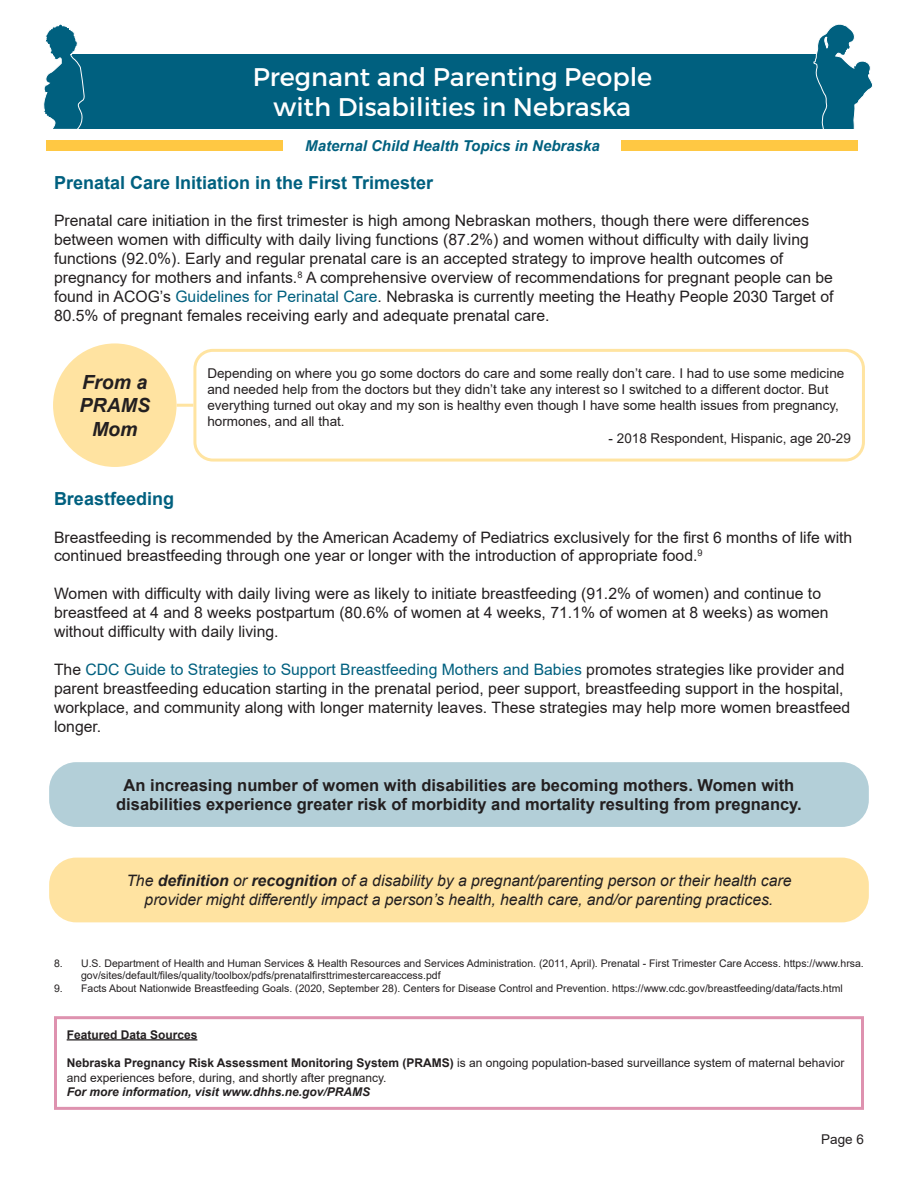
<style>
.page{position:relative;width:918px;height:1188px;background:#fff}
.page>*{position:absolute;margin:0;border:0;box-sizing:border-box;transform-origin:0 0}
.t1{font:25.5px/30.6px "Montserrat";color:#fff;text-align:center}
.t2{font:italic 700 19.5px/23.4px "Arial";color:#231f20;text-align:center}
.t3{font:700 18px "Arial";color:#00607f}
.t4{font:700 16.5px/19.8px "Arial";color:#231f20;text-align:center}
.t5{font:15.75px/18.9px "Arial";color:#231f20}
.t6{font:italic 15.75px/18.9px "Arial";color:#231f20;text-align:center}
.t7{font:italic 700 15px "Arial";color:#00607f}
.t8{font:13.5px/16.2px "Arial";color:#231f20}
.t9{font:12px/14.4px "Arial";color:#231f20}
.t10{font:700 12px "Arial";color:#231f20}
.t11{font:10.5px/12.6px "Arial";color:#231f20}
.s1{color:#00607f}
.s2{font-weight:700}
.s3{font-weight:700;font-style:italic}
</style>
<div class="page">
<div style="left:68px;top:54px;width:761px;height:75px;background:#00607f"></div>
<svg style="left:43px;top:24px;width:41px;height:105px"></svg>
<svg style="left:814px;top:24px;width:59px;height:105px"></svg>
<div style="left:46px;top:140px;width:237px;height:11px;background:#ffc843"></div>
<div style="left:621px;top:140px;width:236px;height:11px;background:#ffc843"></div>
<div style="left:53px;top:343px;width:124px;height:124px;background:#ffe3a1;border-radius:50%"></div>
<div style="left:193px;top:349px;width:672px;height:113px;border:3px solid #ffe4a1;border-radius:18px"></div>
<hr style="left:177px;top:404px;width:16px;height:3px;background:#ffe4a1">
<hr style="left:67px;top:1039px;width:130px;height:2px;background:#231f20">
<div style="left:54px;top:1016px;width:810px;height:94px;border:3px solid #de92af"></div>
<div style="left:49px;top:858px;width:820px;height:64px;background:#ffe3a1;border-radius:27px"></div>
<div style="left:49px;top:762px;width:820px;height:65px;background:#b3cfd8;border-radius:27px"></div>
<h1 class="t1" style="left:253px;top:61px;width:401px">Pregnant and Parenting People with Disabilities in Nebraska</h1>
<p class="t7" style="left:305px;top:136px;width:296px">Maternal Child Health Topics in Nebraska</p>
<p class="t3" style="left:54px;top:170px;width:381px">Prenatal Care Initiation in the First Trimester</p>
<p class="t5" style="left:54px;top:211px;width:781px">Prenatal care initiation in the first trimester is high among Nebraskan mothers, though there were differences between women with difficulty with daily living functions (87.2%) and women without difficulty with daily living functions (92.0%). Early and regular prenatal care is an accepted strategy to improve health outcomes of pregnancy for mothers and infants.<sup>8</sup> A comprehensive overview of recommendations for pregnant people can be found in ACOG’s <span class="s1">Guidelines for Perinatal Care</span>. Nebraska is currently meeting the Heathy People 2030 Target of 80.5% of pregnant females receiving early and adequate prenatal care.</p>
<p class="t2" style="left:80px;top:371px;width:72px">From a<br>PRAMS<br>Mom</p>
<p class="t8" style="left:207px;top:365px;width:639px">Depending on where you go some doctors do care and some really don’t care. I had to use some medicine and needed help from the doctors but they didn’t take any interest so I switched to a different doctor. But everything turned out okay and my son is healthy even though I have some health issues from pregnancy, hormones, and all that.</p>
<p class="t8" style="left:609px;top:430px;width:244px">- 2018 Respondent, Hispanic, age 20-29</p>
<p class="t3" style="left:54px;top:486px;width:122px">Breastfeeding</p>
<p class="t5" style="left:54px;top:527px;width:800px">Breastfeeding is recommended by the American Academy of Pediatrics exclusively for the first 6 months of life with continued breastfeeding through one year or longer with the introduction of appropriate food.<sup>9</sup></p>
<p class="t5" style="left:54px;top:584px;width:776px">Women with difficulty with daily living were as likely to initiate breastfeeding (91.2% of women) and continue to breastfeed at 4 and 8 weeks postpartum (80.6% of women at 4 weeks, 71.1% of women at 8 weeks) as women without difficulty with daily living.</p>
<p class="t5" style="left:54px;top:660px;width:798px">The <span class="s1">CDC Guide to Strategies to Support Breastfeeding Mothers and Babies</span> promotes strategies like provider and parent breastfeeding education starting in the prenatal period, peer support, breastfeeding support in the hospital, workplace, and community along with longer maternity leaves. These strategies may help more women breastfeed longer.</p>
<p class="t4" style="left:116px;top:775px;width:687px">An increasing number of women with disabilities are becoming mothers. Women with disabilities experience greater risk of morbidity and mortality resulting from pregnancy.</p>
<p class="t6" style="left:126px;top:872px;width:667px">The <span class="s2">definition</span> or <span class="s2">recognition</span> of a disability by a pregnant/parenting person or their health care provider might differently impact a person’s health, health care, and/or parenting practices.</p>
<p class="t11" style="left:81px;top:957px;width:784px;text-indent:-27px">8. U.S. Department of Health and Human Services &amp; Health Resources and Services Administration. (2011, April). Prenatal - First Trimester Care Access. https://www.hrsa. gov/sites/default/files/quality/toolbox/pdfs/prenatalfirsttrimestercareaccess.pdf</p>
<p class="t11" style="left:54px;top:982px;width:790px">9. Facts About Nationwide Breastfeeding Goals. (2020, September 28). Centers for Disease Control and Prevention. https://www.cdc.gov/breastfeeding/data/facts.html</p>
<p class="t10" style="left:67px;top:1026px;width:132px">Featured Data Sources</p>
<p class="t9" style="left:67px;top:1056px;width:779px"><span class="s2">Nebraska Pregnancy Risk Assessment Monitoring System (PRAMS)</span> is an ongoing population-based surveillance system of maternal behavior and experiences before, during, and shortly after pregnancy.<br><span class="s3">For more information, visit www.dhhs.ne.gov/PRAMS</span></p>
<p class="t8" style="left:821px;top:1131px;width:44px">Page 6</p>
</div>
